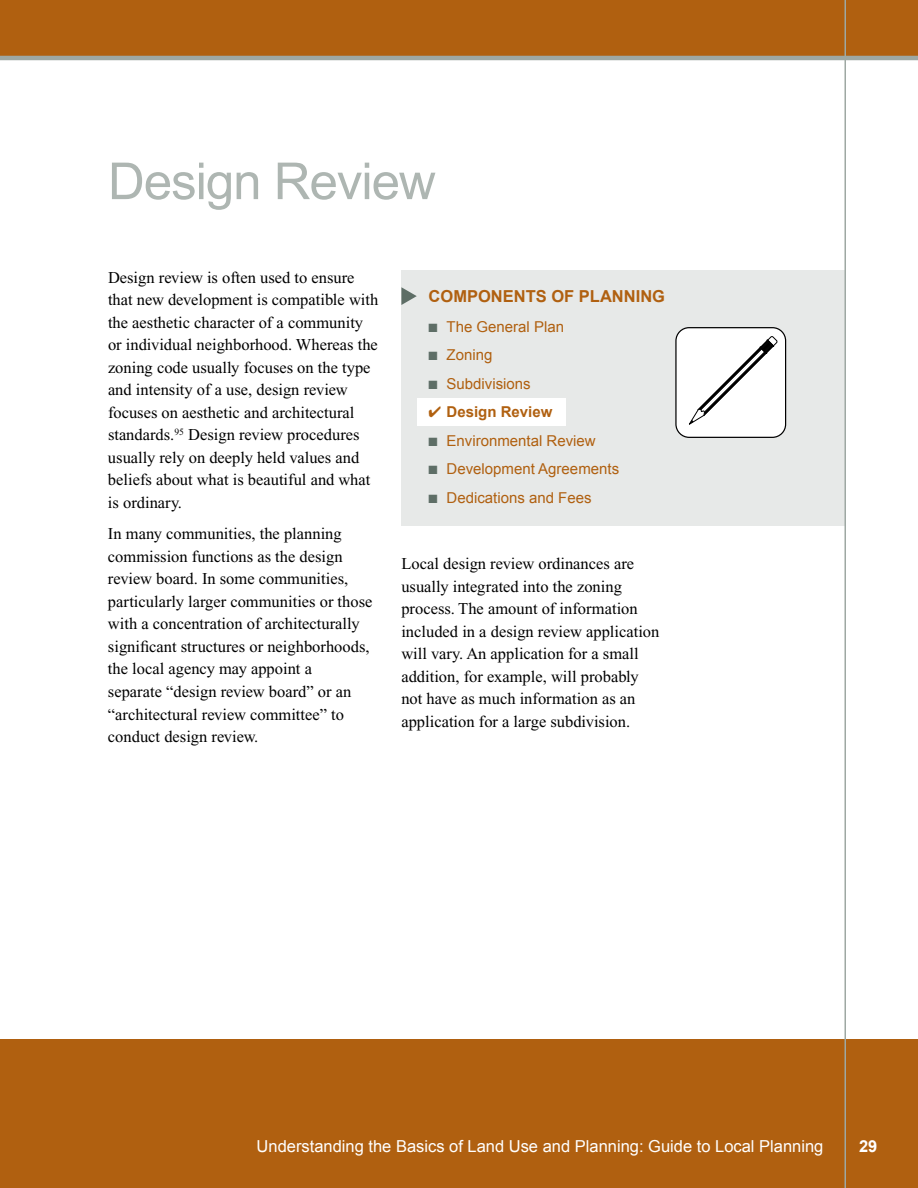
<style>
.page{position:relative;width:918px;height:1188px;background:#fff}
.page>*{position:absolute;margin:0;border:0;box-sizing:border-box;transform-origin:0 0}
.t1{font:51px "Arial";letter-spacing:-.02em;color:#aeb6b2}
.t2{font:16.5px/22.5px "Times New Roman";color:#000}
.t3{font:16.5px "Arial";color:#fff}
.t4{font:700 16.5px "Arial";color:#b06010}
.t5{font:700 16.5px "Arial";color:#fff}
.t6{font:15px "Arial";color:#b06010}
.t7{font:700 15px "Arial";color:#b06010}
.s1{color:#5e6e66}
</style>
<div class="page">
<div style="left:0;top:0;width:918px;height:57px;background:#b06010"></div>
<div style="left:0;top:1040px;width:918px;height:148px;background:#b06010"></div>
<hr style="left:0;top:56px;width:918px;height:4px;background:#9ea8a3">
<div style="left:401px;top:270px;width:443px;height:256px;background:#e7e9e8"></div>
<svg style="left:401px;top:287px;width:16px;height:18px"></svg>
<div style="left:417px;top:398px;width:149px;height:28px;background:#fff"></div>
<hr style="left:844px;top:0;width:2px;height:1188px;background:#9ea8a3">
<div style="left:676px;top:328px;width:110px;height:109px;background:#fff;border-radius:13px"></div>
<div style="left:675px;top:327px;width:111px;height:111px;border:1px solid #000;border-radius:13px"></div>
<svg style="left:689px;top:336px;width:89px;height:89px"></svg>
<h1 class="t1" style="left:108px;top:148px;width:329px">Design Review</h1>
<p class="t2" style="left:108px;top:266px;width:272px">Design review is often used to ensure that new development is compatible with the aesthetic character of a community or individual neighborhood. Whereas the zoning code usually focuses on the type and intensity of a use, design review focuses on aesthetic and architectural standards.<sup>95</sup> Design review procedures usually rely on deeply held values and beliefs about what is beautiful and what is ordinary.</p>
<p class="t2" style="left:108px;top:523px;width:266px">In many communities, the planning commission functions as the design review board. In some communities, particularly larger communities or those with a concentration of architecturally significant structures or neighborhoods, the local agency may appoint a<br>separate “design review board” or an “architectural review committee” to conduct design review.</p>
<p class="t4" style="left:429px;top:285px;width:184px">COMPON ENTS OF PLANN</p>
<p class="t4" style="left:636px;top:285px;width:17px">ING</p>
<p class="t6" style="left:429px;top:316px;width:137px"><span class="s1">■</span> The General Plan</p>
<p class="t6" style="left:429px;top:345px;width:65px"><span class="s1">■</span> Zoning</p>
<p class="t6" style="left:429px;top:373px;width:104px"><span class="s1">■</span> Subdivisions</p>
<p class="t7" style="left:429px;top:402px;width:125px">✔ Design Review</p>
<p class="t6" style="left:429px;top:430px;width:169px"><span class="s1">■</span> Environmental Review</p>
<p class="t6" style="left:429px;top:459px;width:192px"><span class="s1">■</span> Development Agreements</p>
<p class="t6" style="left:429px;top:487px;width:165px"><span class="s1">■</span> Dedications and Fees</p>
<p class="t2" style="left:401px;top:553px;width:260px">Local design review ordinances are usually integrated into the zoning process. The amount of information included in a design review application will vary. An application for a small addition, for example, will probably not have as much information as an application for a large subdivision.</p>
<p class="t3" style="left:257px;top:1135px;width:568px">Understanding the Basics of Land Use and Planning: Guide to Local Planning</p>
<p class="t5" style="left:859px;top:1135px;width:20px">29</p>
</div>
